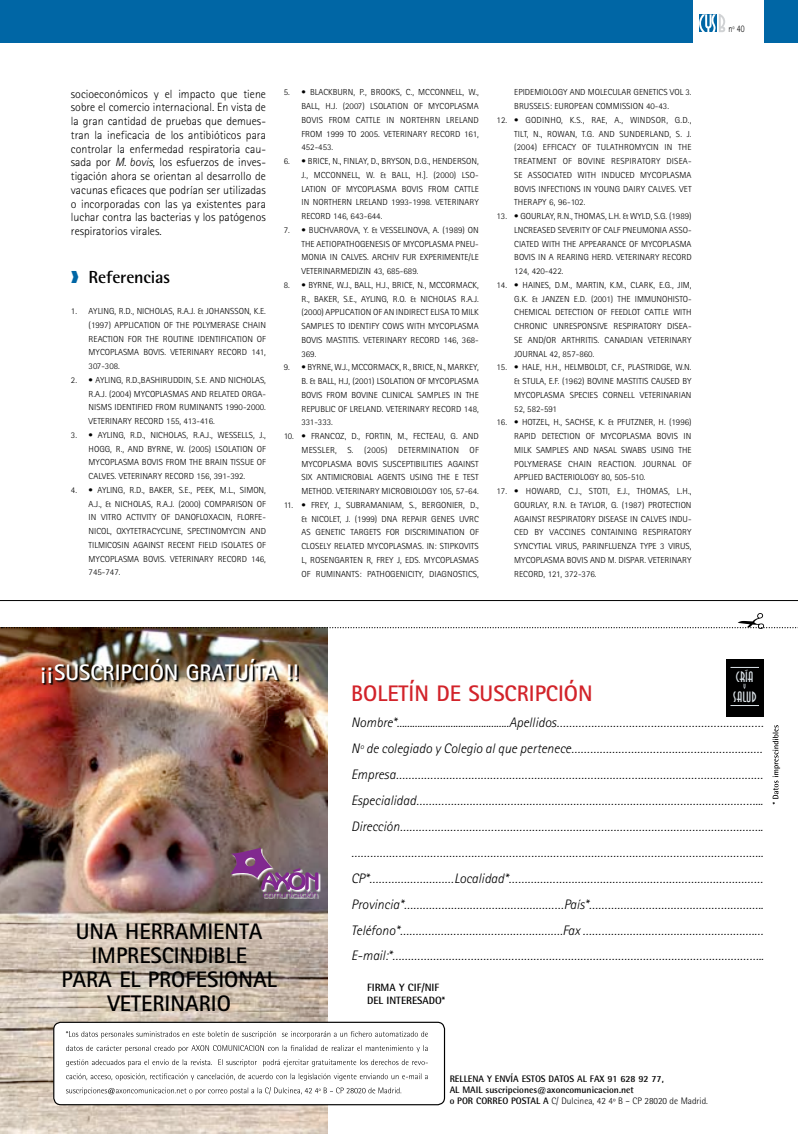
<style>
.page{position:relative;width:798px;height:1134px;background:#fff}
.page>*{position:absolute;margin:0;border:0;box-sizing:border-box;transform-origin:0 0}
.A_titular{font:700 22.5px/23.8px "Rotis Sans Serif";color:#000;text-align:center}
.A_titular-2{font:700 22.5px "Rotis Sans Serif";color:#fff}
.ladillo{font:700 22.5px "Rotis Sans Serif";color:#d2232a}
.t1{font:700 17.5px "Rotis Semi Sans";letter-spacing:-.01em;color:#000}
.t2{font:14.88px "Anna";color:#dee6eb}
.pie_de_pag{font:italic 300 13.75px/25.9px "Rotis Sans Serif";color:#000}
.texto{font:300 11.88px/13.8px "Rotis Sans Serif";color:#000;text-align:justify}
.pie_de_pag-2{font:700 10.62px "Rotis Semi Sans";color:#000}
.A_normal{font:300 10px "Rotis Sans Serif";color:#000;scale:.8 1}
.pie_de_pag-3{font:700 9.38px "Rotis Semi Sans";color:#000}
.pie_de_pag-4{font:300 9.38px "Rotis Semi Sans";color:#000}
.t3{font:300 8.75px/13.8px "Rotis Sans Serif";color:#000;text-align:justify;scale:1.05 1}
.t4{font:7.38px "Anna";color:#dee6eb}
.s1{font-style:italic}
.s2{color:#0066a5}
.s3{font-weight:700}
</style>
<div class="page">
<div style="left:0;top:0;width:797px;height:43px;background:#0066a5"></div>
<img style="left:0;top:628px;width:327px;height:506px">
<div style="left:54px;top:1022px;width:390px;height:83px;background:#fff;border-radius:7px"></div>
<div style="left:53px;top:1022px;width:392px;height:83px;border:1px solid #000;border-radius:7px"></div>
<svg style="left:230px;top:848px;width:90px;height:51px"></svg>
<svg style="left:230px;top:848px;width:88px;height:49px"></svg>
<div style="left:725px;top:659px;width:38px;height:57px;background:#000"></div>
<svg style="left:730px;top:667px;width:28px;height:1px"></svg>
<svg style="left:730px;top:705px;width:28px;height:1px"></svg>
<svg style="left:66px;top:1031px;width:362px;height:7px"></svg>
<svg style="left:66px;top:1045px;width:361px;height:8px"></svg>
<svg style="left:66px;top:1059px;width:361px;height:8px"></svg>
<svg style="left:66px;top:1073px;width:361px;height:8px"></svg>
<svg style="left:66px;top:1087px;width:335px;height:8px"></svg>
<svg style="left:772px;top:725px;width:7px;height:79px"></svg>
<svg style="left:1px;top:613px;width:797px;height:16px"></svg>
<img style="left:43px;top:659px;width:255px;height:26px">
<hr style="left:0;top:600px;width:797px;height:1px;background:#000">
<div style="left:693px;top:0;width:71px;height:45px;background:#fff"></div>
<svg style="left:699px;top:14px;width:26px;height:18px"></svg>
<p class="texto" style="left:71px;top:87px;width:196px">socioeconómicos y el impacto que tiene sobre el comercio internacional. En vista de la gran cantidad de pruebas que demues&shy;tran la ineficacia de los antibióticos para controlar la enfermedad respiratoria cau&shy;sada por <span class="s1">M. bovis</span>, los esfuerzos de inves&shy;tigación ahora se orientan al desarrollo de vacunas eficaces que podrían ser utilizadas o incorporadas con las ya existentes para luchar contra las bacterias y los patógenos respiratorios virales.</p>
<p class="t1" style="left:71px;top:266px;width:101px"><span class="s2">❱</span> Referencias</p>
<p class="t3" style="left:89px;top:304px;width:170px;text-indent:-18px">1. AYLING, R.D., NICHOLAS, R.A.J. &amp; JOHANSSON, K.E. (1997) APPLICATION OF THE POLYMERASE CHAIN REACTION FOR THE ROUTINE IDENTIFICATION OF MYCOPLASMA BOVIS. VETERINARY RECORD 141, 307-308.</p>
<p class="t3" style="left:89px;top:373px;width:170px;text-indent:-18px">2. • AYLING, R.D.,BASHIRUDDIN, S.E. AND NICHOLAS, R.A.J. (2004) MYCOPLASMAS AND RELATED ORGA-NISMS IDENTIFIED FROM RUMINANTS 1990-2000.<br>VETERINARY RECORD 155, 413-416.</p>
<p class="t3" style="left:89px;top:428px;width:170px;text-indent:-18px">3. • AYLING, R.D., NICHOLAS, R.A.J., WESSELLS, J., HOGG, R., AND BYRNE, W. (2005) LSOLATION OF MYCOPLASMA BOVIS FROM THE BRAIN TISSUE OF CALVES. VETERINARY RECORD 156, 391-392.</p>
<p class="t3" style="left:89px;top:483px;width:170px;text-indent:-18px">4. • AYLING, R.D., BAKER, S.E., PEEK, M.L., SIMON, A.J., &amp; NICHOLAS, R.A.J. (2000) COMPARISON OF IN VITRO ACTIVITY OF DANOFLOXACIN, FLORFE-NICOL, OXYTETRACYCLINE, SPECTINOMYCIN AND TILMICOSIN AGAINST RECENT FIELD ISOLATES OF MYCOPLASMA BOVIS. VETERINARY RECORD 146, 745-747.</p>
<p class="t3" style="left:301px;top:85px;width:170px;text-indent:-18px">5. • BLACKBURN, P., BROOKS, C., MCCONNELL, W., BALL, H.J. (2007) LSOLATION OF MYCOPLASMA BOVIS FROM CATTLE IN NORTEHRN LRELAND FROM 1999 TO 2005. VETERINARY RECORD 161, 452-453.</p>
<p class="t3" style="left:301px;top:154px;width:170px;text-indent:-18px">6. • BRICE, N., FINLAY, D., BRYSON, D.G., HENDERSON, J., MCCONNELL, W. &amp; BALL, H.]. (2000) LSO-LATION OF MYCOPLASMA BOVIS FROM CATTLE IN NORTHERN LRELAND 1993-1998. VETERINARY RECORD 146, 643-644.</p>
<p class="t3" style="left:301px;top:223px;width:170px;text-indent:-18px">7. • BUCHVAROVA, Y. &amp; VESSELINOVA, A. (1989) ON THE AETIOPATHOGENESIS OF MYCOPLASMA PNEU-MONIA IN CALVES. ARCHIV FUR EXPERIMENTE/LE VETERINARMEDIZIN 43, 685-689.</p>
<p class="t3" style="left:301px;top:278px;width:170px;text-indent:-18px">8. • BYRNE, W.J., BALL, H.J., BRICE, N., MCCORMACK, R., BAKER, S.E., AYLING, R.O. &amp; NICHOLAS R.A.J. (2000) APPLICATION OF AN INDIRECT ELISA TO MILK SAMPLES TO IDENTIFY COWS WITH MYCOPLASMA BOVIS MASTITIS. VETERINARY RECORD 146, 368- 369.</p>
<p class="t3" style="left:301px;top:360px;width:170px;text-indent:-18px">9. • BYRNE, W.J., MCCORMACK, R., BRICE, N., MARKEY, B. &amp; BALL, H.J, (2001) LSOLATION OF MYCOPLASMA BOVIS FROM BOVINE CLINICAL SAMPLES IN THE REPUBLIC OF LRELAND. VETERINARY RECORD 148, 331-333.</p>
<p class="t3" style="left:301px;top:429px;width:170px;text-indent:-18px">10. • FRANCOZ, D., FORTIN, M., FECTEAU, G. AND MESSLER, S. (2005) DETERMINATION OF MYCOPLASMA BOVIS SUSCEPTIBILITIES AGAINST SIX ANTIMICROBIAL AGENTS USING THE E TEST METHOD. VETERINARY MICROBIOLOGY 105, 57-64.</p>
<p class="t3" style="left:301px;top:498px;width:170px;text-indent:-18px">11. • FREY, J., SUBRAMANIAM, S., BERGONIER, D., &amp; NICOLET, J. (1999) DNA REPAIR GENES UVRC AS GENETIC TARGETS FOR DISCRIMINATION OF CLOSELY RELATED MYCOPLASMAS. IN: STIPKOVITS L, ROSENGARTEN R, FREY J, EDS. MYCOPLASMAS OF RUMINANTS: PATHOGENICITY, DIAGNOSTICS,</p>
<p class="t3" style="left:514px;top:85px;width:170px">EPIDEMIOLOGY AND MOLECULAR GENETICS VOL 3.<br>BRUSSELS: EUROPEAN COMMISSION 40-43.</p>
<p class="t3" style="left:514px;top:113px;width:170px;text-indent:-18px">12. • GODINHO, K.S., RAE, A., WINDSOR, G.D., TILT, N., ROWAN, T.G. AND SUNDERLAND, S. J. (2004) EFFICACY OF TULATHROMYCIN IN THE TREATMENT OF BOVINE RESPIRATORY DISEA-SE ASSOCIATED WITH INDUCED MYCOPLASMA BOVIS INFECTIONS IN YOUNG DAIRY CALVES. VET THERAPY 6, 96-102.</p>
<p class="t3" style="left:514px;top:209px;width:170px;text-indent:-18px">13. • GOURLAY, R.N., THOMAS, L.H. &amp; WYLD, S.G. (1989)<br>LNCREASED SEVERITY OF CALF PNEUMONIA ASSO-CIATED WITH THE APPEARANCE OF MYCOPLASMA BOVIS IN A REARING HERD. VETERINARY RECORD 124, 420-422.</p>
<p class="t3" style="left:514px;top:278px;width:170px;text-indent:-18px">14. • HAINES, D.M., MARTIN, K.M., CLARK, E.G., JIM, G.K. &amp; JANZEN E.D. (2001) THE IMMUNOHISTO-CHEMICAL DETECTION OF FEEDLOT CATTLE WITH CHRONIC UNRESPONSIVE RESPIRATORY DISEA-SE AND/OR ARTHRITIS. CANADIAN VETERINARY JOURNAL 42, 857-860.</p>
<p class="t3" style="left:514px;top:360px;width:170px;text-indent:-18px">15. • HALE, H.H., HELMBOLDT, C.F., PLASTRIDGE, W.N. &amp; STULA, E.F. (1962) BOVINE MASTITIS CAUSED BY MYCOPLASMA SPECIES CORNELL VETERINARIAN 52, 582-591</p>
<p class="t3" style="left:514px;top:415px;width:170px;text-indent:-18px">16. • HOTZEL, H., SACHSE, K. &amp; PFUTZNER, H. (1996)<br>RAPID DETECTION OF MYCOPLASMA BOVIS IN MILK SAMPLES AND NASAL SWABS USING THE POLYMERASE CHAIN REACTION. JOURNAL OF APPLIED BACTERIOLOGY 80, 505-510.</p>
<p class="t3" style="left:514px;top:484px;width:170px;text-indent:-18px">17. • HOWARD, C.J., STOTI, E.J., THOMAS, L.H., GOURLAY, R.N. &amp; TAYLOR, G. (1987) PROTECTION AGAINST RESPIRATORY DISEASE IN CALVES INDU-CED BY VACCINES CONTAINING RESPIRATORY SYNCYTIAL VIRUS, PARINFLUENZA TYPE 3 VIRUS, MYCOPLASMA BOVIS AND M. DISPAR. VETERINARY RECORD, 121, 372-376.</p>
<p class="A_normal" style="left:728px;top:23px;width:22px">nº 40</p>
<p class="A_titular-2" style="left:41px;top:658px;width:259px">¡¡SUSCRIPCIÓN GRATUÍTA !!</p>
<p class="A_titular" style="left:76px;top:919px;width:188px">UNA HERRAMIENTA<br>IMPRESCINDIBLE</p>
<p class="A_titular" style="left:61px;top:967px;width:217px">PARA EL PROFESIONAL</p>
<p class="A_titular" style="left:107px;top:991px;width:125px">VETERINARIO</p>
<p class="t2" style="left:735px;top:670px;width:19px">CRÍA</p>
<p class="t4" style="left:743px;top:683px;width:4px">Y</p>
<p class="t2" style="left:732px;top:689px;width:25px">SALUD</p>
<p class="ladillo" style="left:351px;top:679px;width:243px">BOLETÍN DE SUSCRIPCIÓN</p>
<p class="pie_de_pag" style="left:351px;top:710px;width:414px">Nombre*............................................Apellidos…………………………………………………………</p>
<p class="pie_de_pag" style="left:351px;top:736px;width:412px">Nº de colegiado y Colegio al que pertenece…………………………………………………….</p>
<p class="pie_de_pag" style="left:351px;top:761px;width:413px">Empresa………………………………………………………………………………………………………</p>
<p class="pie_de_pag" style="left:351px;top:787px;width:413px">Especialidad………………………………………………………………………………………………...</p>
<p class="pie_de_pag" style="left:351px;top:813px;width:413px">Dirección……………………………………………………………………………………………………..</p>
<p class="pie_de_pag" style="left:351px;top:839px;width:413px">…………………………………………………………………………………………………………………..<br>CP*………………………Localidad*………………………………………………………………………</p>
<p class="pie_de_pag" style="left:351px;top:891px;width:413px">Provincia*……………………………………………País*………………………………………………..</p>
<p class="pie_de_pag" style="left:351px;top:917px;width:414px">Teléfono*…………………………………………….Fax ……………………………………………….…</p>
<p class="pie_de_pag" style="left:351px;top:943px;width:414px">E-mail:*………………………………………………………………………………………………………..</p>
<p class="pie_de_pag-2" style="left:367px;top:981px;width:74px">FIRMA Y CIF/NIF</p>
<p class="pie_de_pag-2" style="left:367px;top:994px;width:79px">DEL INTERESADO*</p>
<p class="pie_de_pag-3" style="left:449px;top:1072px;width:215px">RELLENA Y ENVÍA ESTOS DATOS AL FAX 91 628 92 77,</p>
<p class="pie_de_pag-3" style="left:449px;top:1084px;width:186px">AL MAIL suscripciones@axoncomunicacion.net</p>
<p class="pie_de_pag-4" style="left:449px;top:1095px;width:260px"><span class="s3">o POR CORREO POSTAL A</span> C/ Dulcinea, 42 4º B – CP 28020 de Madrid.</p>
</div>
